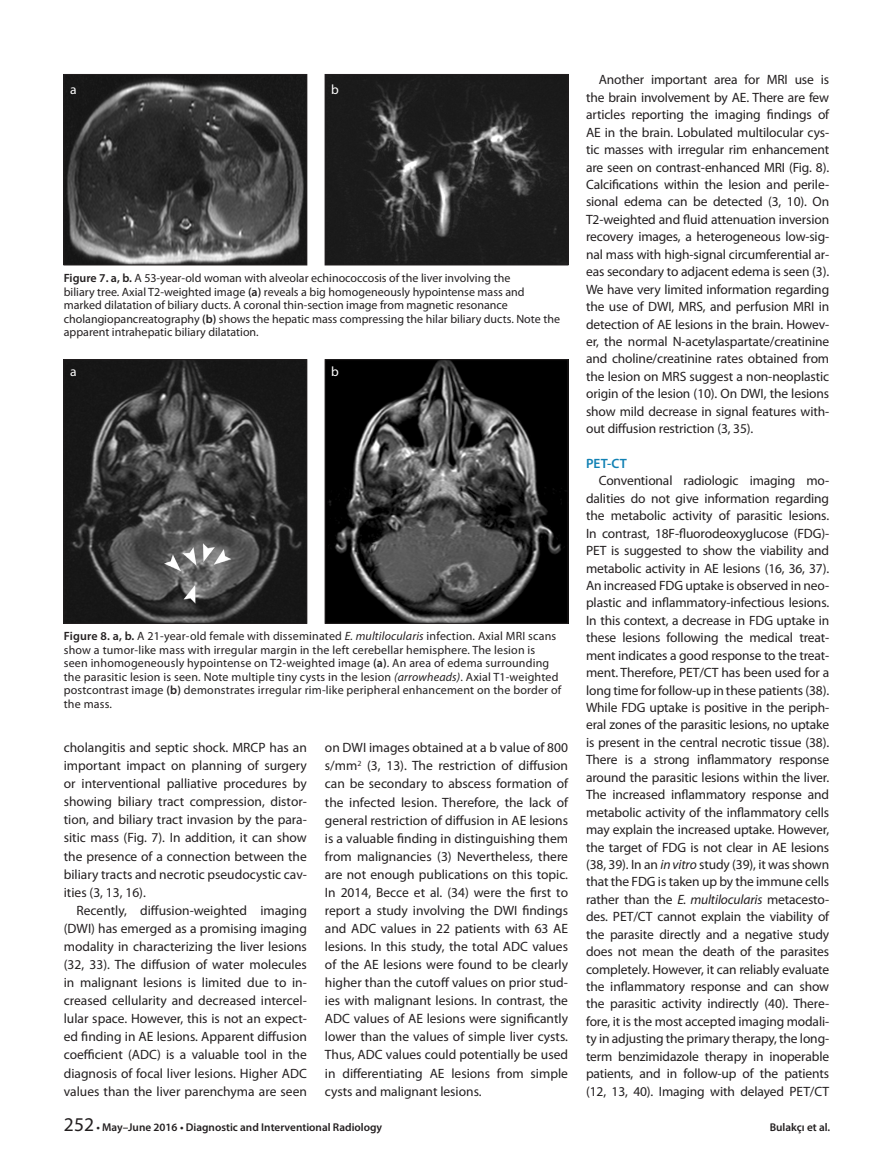
<style>
.page{position:relative;width:893px;height:1170px;background:#fff}
.page>*{position:absolute;margin:0;border:0;box-sizing:border-box;transform-origin:0 0}
.t1{font:13.5px/17.4px "Myriad Pro";color:#231f20;text-align:justify}
.t2{font:600 13.5px "Myriad Pro";color:#1181b4}
.t3{font:13.5px "Myriad Pro";color:#fff}
.t4{font:12px/13.5px "Myriad Pro";letter-spacing:.01em;color:#231f20}
.t5{font:600 11.25px "Myriad Pro";color:#231f20}
.s1{font-weight:600}
.s2{font-style:italic}
.s3{font-weight:400;font-size:19.5px}
</style>
<div class="page">
<img style="left:66px;top:76px;width:239px;height:187px">
<div style="left:64px;top:74px;width:243px;height:191px;border:1px solid #231f20"></div>
<img style="left:327px;top:76px;width:239px;height:187px">
<div style="left:325px;top:74px;width:243px;height:191px;border:1px solid #231f20"></div>
<img style="left:66px;top:361px;width:239px;height:260px">
<div style="left:64px;top:359px;width:243px;height:264px;border:1px solid #231f20"></div>
<img style="left:327px;top:361px;width:239px;height:260px">
<div style="left:325px;top:359px;width:243px;height:264px;border:1px solid #231f20"></div>
<p class="t3" style="left:70px;top:81px;width:8px">a</p>
<p class="t3" style="left:331px;top:81px;width:9px">b</p>
<p class="t4" style="left:64px;top:271px;width:498px"><span class="s1">Figure 7. a, b.</span> A 53-year-old woman with alveolar echinococcosis of the liver involving the<br>biliary tree. Axial T2-weighted image <span class="s1">(a)</span> reveals a big homogeneously hypointense mass and marked dilatation of biliary ducts. A coronal thin-section image from magnetic resonance cholangiopancreatography <span class="s1">(b)</span> shows the hepatic mass compressing the hilar biliary ducts. Note the apparent intrahepatic biliary dilatation.</p>
<p class="t3" style="left:70px;top:363px;width:8px">a</p>
<p class="t3" style="left:331px;top:363px;width:9px">b</p>
<p class="t4" style="left:64px;top:629px;width:499px"><span class="s1">Figure 8. a, b.</span> A 21-year-old female with disseminated <span class="s2">E. multilocularis</span> infection. Axial MRI scans show a tumor-like mass with irregular margin in the left cerebellar hemisphere. The lesion is seen inhomogeneously hypointense on T2-weighted image <span class="s1">(a)</span>. An area of edema surrounding the parasitic lesion is seen. Note multiple tiny cysts in the lesion <span class="s2">(arrowheads)</span>. Axial T1-weighted postcontrast image <span class="s1">(b)</span> demonstrates irregular rim-like peripheral enhancement on the border of the mass.</p>
<p class="t1" style="left:64px;top:738px;width:245px;line-height:18px">cholangitis and septic shock. MRCP has an important impact on planning of surgery or interventional palliative procedures by showing biliary tract compression, distor&shy;tion, and biliary tract invasion by the para&shy;sitic mass (Fig. 7). In addition, it can show the presence of a connection between the biliary tracts and necrotic pseudocystic cav&shy;ities (3, 13, 16).</p>
<p class="t1" style="left:64px;top:901px;width:245px;line-height:18px;text-indent:13px">Recently, diffusion-weighted imaging (DWI) has emerged as a promising imaging modality in characterizing the liver lesions (32, 33). The diffusion of water molecules in malignant lesions is limited due to in&shy;creased cellularity and decreased intercel&shy;lular space. However, this is not an expect&shy;ed finding in AE lesions. Apparent diffusion coefficient (ADC) is a valuable tool in the diagnosis of focal liver lesions. Higher ADC values than the liver parenchyma are seen</p>
<p class="t1" style="left:325px;top:738px;width:245px;line-height:18px">on DWI images obtained at a b value of 800 s/mm<sup>2</sup> (3, 13). The restriction of diffusion can be secondary to abscess formation of the infected lesion. Therefore, the lack of general restriction of diffusion in AE lesions is a valuable finding in distinguishing them from malignancies (3) Nevertheless, there are not enough publications on this topic.<br>In 2014, Becce et al. (34) were the first to report a study involving the DWI findings and ADC values in 22 patients with 63 AE lesions. In this study, the total ADC values of the AE lesions were found to be clearly higher than the cutoff values on prior stud&shy;ies with malignant lesions. In contrast, the ADC values of AE lesions were significantly lower than the values of simple liver cysts.<br>Thus, ADC values could potentially be used in differentiating AE lesions from simple cysts and malignant lesions.</p>
<p class="t1" style="left:586px;top:71px;width:245px;text-indent:13px">Another important area for MRI use is the brain involvement by AE. There are few articles reporting the imaging findings of AE in the brain. Lobulated multilocular cys&shy;tic masses with irregular rim enhancement are seen on contrast-enhanced MRI (Fig. 8).<br>Calcifications within the lesion and perile&shy;sional edema can be detected (3, 10). On T2-weighted and fluid attenuation inversion recovery images, a heterogeneous low-sig&shy;nal mass with high-signal circumferential ar&shy;eas secondary to adjacent edema is seen (3).<br>We have very limited information regarding the use of DWI, MRS, and perfusion MRI in detection of AE lesions in the brain. Howev&shy;er, the normal N-acetylaspartate/creatinine and choline/creatinine rates obtained from the lesion on MRS suggest a non-neoplastic origin of the lesion (10). On DWI, the lesions show mild decrease in signal features with&shy;out diffusion restriction (3, 35).</p>
<p class="t2" style="left:586px;top:455px;width:42px">PET-CT</p>
<p class="t1" style="left:586px;top:472px;width:245px;text-indent:13px">Conventional radiologic imaging mo&shy;dalities do not give information regarding the metabolic activity of parasitic lesions.<br>In contrast, 18F-fluorodeoxyglucose (FDG)- PET is suggested to show the viability and metabolic activity in AE lesions (16, 36, 37).<br>An increased FDG uptake is observed in neo&shy;plastic and inflammatory-infectious lesions.<br>In this context, a decrease in FDG uptake in these lesions following the medical treat&shy;ment indicates a good response to the treat&shy;ment. Therefore, PET/CT has been used for a long time for follow-up in these patients (38).<br>While FDG uptake is positive in the periph&shy;eral zones of the parasitic lesions, no uptake is present in the central necrotic tissue (38).<br>There is a strong inflammatory response around the parasitic lesions within the liver.<br>The increased inflammatory response and metabolic activity of the inflammatory cells may explain the increased uptake. However, the target of FDG is not clear in AE lesions (38, 39). In an <span class="s2">in vitro</span> study (39), it was shown that the FDG is taken up by the immune cells rather than the <span class="s2">E. multilocularis</span> metacesto&shy;des. PET/CT cannot explain the viability of the parasite directly and a negative study does not mean the death of the parasites completely. However, it can reliably evaluate the inflammatory response and can show the parasitic activity indirectly (40). There&shy;fore, it is the most accepted imaging modali&shy;ty in adjusting the primary therapy, the long&shy;term benzimidazole therapy in inoperable patients, and in follow-up of the patients (12, 13, 40). Imaging with delayed PET/CT</p>
<p class="t5" style="left:64px;top:1120px;width:320px"><span class="s3">252</span> • May–June 2016 • Diagnostic and Interventional Radiology</p>
<p class="t5" style="left:770px;top:1120px;width:62px">Bulakçı et al.</p>
</div>
